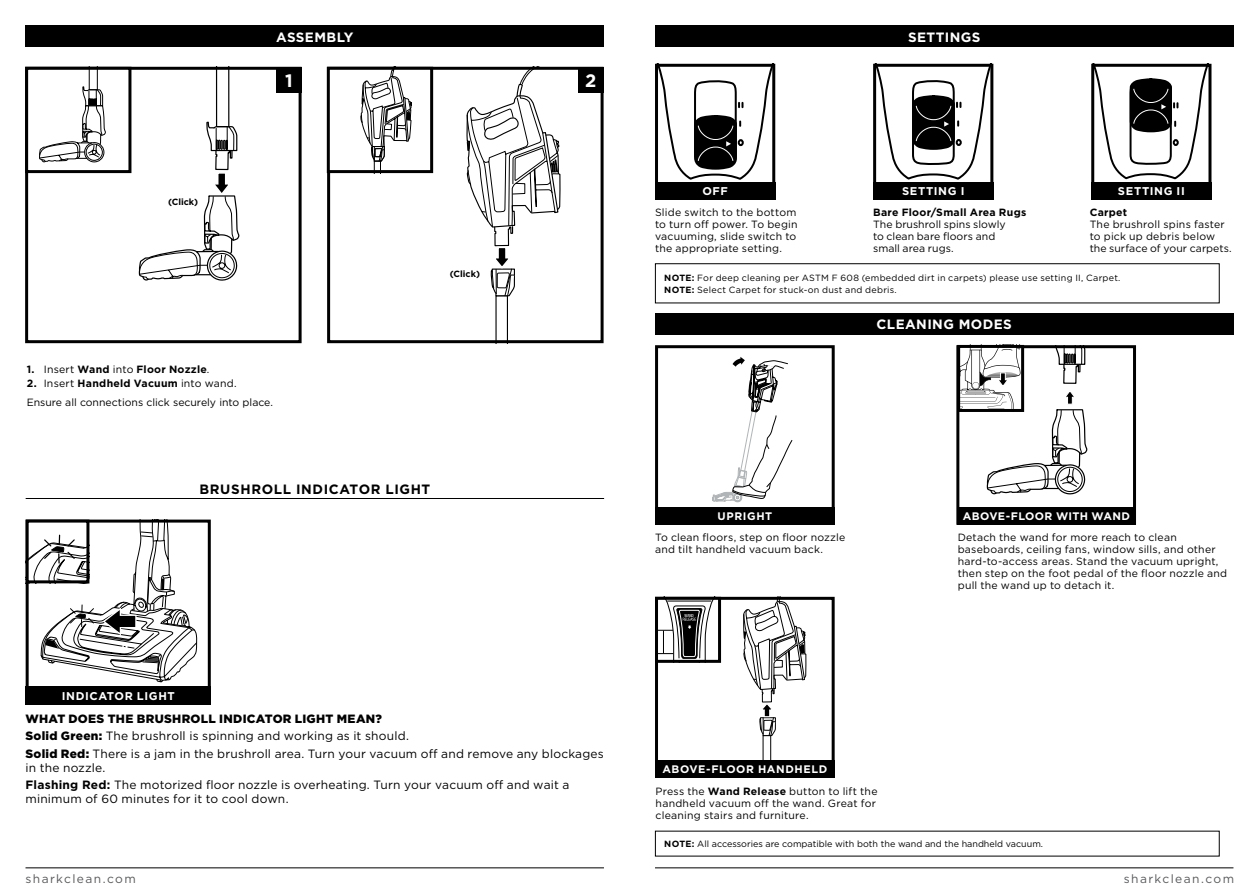
<style>
.page{position:relative;width:1259px;height:893px;background:#fff}
.page>*{position:absolute;margin:0;border:0;box-sizing:border-box;transform-origin:0 0}
.t1{font:700 18px "Gotham";color:#fff}
.t2{font:700 13.5px "Gotham";letter-spacing:.03em;color:#fff}
.t3{font:700 13.5px "Gotham";letter-spacing:.045em;color:#000}
.t4{font:12px/17.7px "Gotham";letter-spacing:.015em;color:#000}
.t5{font:12px "Gotham";letter-spacing:.115em;color:#58595b}
.t6{font:700 11.25px "Gotham";letter-spacing:.055em;color:#fff}
.t7{font:700 10.95px "Gotham";letter-spacing:.045em;color:#fff}
.t8{font:10.5px/12px "Gotham";letter-spacing:.02em;color:#000}
.t9{font:10.5px/12px "Gotham";color:#000}
.t10{font:700 10.5px "Gotham";letter-spacing:.025em;color:#000}
.t11{font:9px/12.6px "Gotham";letter-spacing:.025em;color:#000}
.t12{font:9px "Gotham";color:#000}
.t13{font:700 9px "Gotham";color:#000}
.t14{font:condensed 4.2px "Helvetica Neue LT Std";color:#fff}
.s1{font-weight:400}
.s2{font-weight:700}
.s3{font-weight:900}
</style>
<div class="page">
<div style="left:655px;top:597px;width:179px;height:179px;border:3px solid #000"></div>
<div style="left:26px;top:26px;width:578px;height:21px;background:#000"></div>
<div style="left:655px;top:26px;width:578px;height:21px;background:#000"></div>
<div style="left:655px;top:313px;width:578px;height:21px;background:#000"></div>
<div style="left:655px;top:263px;width:564px;height:40px;border:1px solid #000"></div>
<svg style="left:659px;top:68px;width:112px;height:112px"></svg>
<div style="left:655px;top:64px;width:120px;height:135px;border:3px solid #000"></div>
<svg style="left:877px;top:68px;width:112px;height:112px"></svg>
<div style="left:873px;top:64px;width:120px;height:135px;border:3px solid #000"></div>
<svg style="left:1095px;top:68px;width:112px;height:112px"></svg>
<div style="left:1091px;top:64px;width:120px;height:135px;border:3px solid #000"></div>
<div style="left:655px;top:182px;width:120px;height:17px;background:#000"></div>
<div style="left:873px;top:182px;width:120px;height:17px;background:#000"></div>
<div style="left:1091px;top:182px;width:120px;height:17px;background:#000"></div>
<div style="left:655px;top:345px;width:179px;height:180px;border:3px solid #000"></div>
<div style="left:655px;top:507px;width:180px;height:18px;background:#000"></div>
<div style="left:957px;top:507px;width:179px;height:18px;background:#000"></div>
<div style="left:956px;top:345px;width:180px;height:180px;border:3px solid #000"></div>
<div style="left:655px;top:760px;width:179px;height:18px;background:#000"></div>
<svg style="left:743px;top:597px;width:64px;height:163px"></svg>
<svg style="left:655px;top:601px;width:58px;height:70px"></svg>
<div style="left:655px;top:597px;width:66px;height:66px;border:3px solid #000"></div>
<svg style="left:957px;top:345px;width:130px;height:149px"></svg>
<div style="left:327px;top:67px;width:276px;height:276px;border:3px solid #000"></div>
<svg style="left:139px;top:71px;width:100px;height:210px"></svg>
<div style="left:25px;top:67px;width:277px;height:276px;border:3px solid #000"></div>
<svg style="left:466px;top:67px;width:95px;height:276px"></svg>
<div style="left:276px;top:67px;width:26px;height:25px;background:#000"></div>
<div style="left:578px;top:67px;width:25px;height:25px;background:#000"></div>
<svg style="left:39px;top:71px;width:67px;height:91px"></svg>
<div style="left:25px;top:67px;width:106px;height:106px;border:3px solid #000"></div>
<svg style="left:360px;top:71px;width:52px;height:98px"></svg>
<div style="left:327px;top:67px;width:106px;height:106px;border:3px solid #000"></div>
<svg style="left:712px;top:357px;width:80px;height:145px"></svg>
<div style="left:26px;top:686px;width:185px;height:19px;background:#000"></div>
<hr style="left:26px;top:498px;width:578px;height:1px;background:#000">
<div style="left:26px;top:520px;width:185px;height:185px;border:3px solid #000"></div>
<svg style="left:26px;top:520px;width:171px;height:185px"></svg>
<hr style="left:26px;top:867px;width:578px;height:1px;background:#000">
<hr style="left:655px;top:867px;width:578px;height:1px;background:#000">
<p class="t2" style="left:276px;top:28px;width:79px">ASSEMBLY</p>
<p class="t2" style="left:908px;top:28px;width:74px">SETTINGS</p>
<h1 class="t1" style="left:285px;top:68px;width:9px">1</h1>
<h1 class="t1" style="left:585px;top:68px;width:13px">2</h1>
<p class="t13" style="left:168px;top:196px;width:32px">(Click)</p>
<p class="t10" style="left:27px;top:363px;width:184px">1. <span class="s1">Insert</span> Wand <span class="s1">into</span> Floor Nozzle<span class="s1">.</span></p>
<p class="t9" style="left:27px;top:374px;width:248px;line-height:18.3px"><span class="s2">2.</span> Insert <span class="s2">Handheld Vacuum</span> into wand.<br>Ensure all connections click securely into place.</p>
<p class="t13" style="left:450px;top:268px;width:32px">(Click)</p>
<p class="t3" style="left:199px;top:480px;width:232px">BRUSHROLL INDICATOR LIGHT</p>
<p class="t6" style="left:62px;top:689px;width:114px">INDICATOR LIGHT</p>
<p class="t4" style="left:26px;top:709px;width:580px"><span class="s3">WHAT DOES THE BRUSHROLL INDICATOR LIGHT MEAN?<br>Solid Green:</span> The brushroll is spinning and working as it should.<br><span class="s3">Solid Red:</span> There is a jam in the brushroll area. Turn your vacuum off and remove any blockages</p>
<p class="t4" style="left:26px;top:758px;width:545px">in the nozzle.<br><span class="s2">Flashing Red:</span> The motorized floor nozzle is overheating. Turn your vacuum off and wait a</p>
<p class="t4" style="left:26px;top:789px;width:264px">minimum of 60 minutes for it to cool down.</p>
<p class="t6" style="left:702px;top:184px;width:27px">OFF</p>
<p class="t6" style="left:902px;top:184px;width:64px">SETTING I</p>
<p class="t6" style="left:1118px;top:184px;width:68px">SETTING II</p>
<p class="t8" style="left:655px;top:206px;width:144px">Slide switch to the bottom to turn off power. To begin vacuuming, slide switch to the appropriate setting.</p>
<p class="t10" style="left:873px;top:205px;width:155px">Bare Floor/Small Area Rugs</p>
<p class="t9" style="left:873px;top:218px;width:134px">The brushroll spins slowly to clean bare floors and small area rugs.</p>
<p class="t10" style="left:1089px;top:205px;width:39px">Carpet</p>
<p class="t8" style="left:1089px;top:218px;width:143px">The brushroll spins faster to pick up debris below the surface of your carpets.</p>
<p class="t11" style="left:664px;top:271px;width:458px"><span class="s2">NOTE:</span> For deep cleaning per ASTM F 608 (embedded dirt in carpets) please use setting II, Carpet.<br><span class="s2">NOTE:</span> Select Carpet for stuck-on dust and debris.</p>
<p class="t2" style="left:876px;top:315px;width:137px">CLEANING MODES</p>
<p class="t7" style="left:717px;top:509px;width:56px">UPRIGHT</p>
<p class="t8" style="left:655px;top:531px;width:192px">To clean floors, step on floor nozzle and tilt handheld vacuum back.</p>
<p class="t14" style="left:684px;top:613px;width:11px">WAND</p>
<p class="t7" style="left:662px;top:762px;width:166px">ABOVE-FLOOR HANDHELD</p>
<p class="t7" style="left:963px;top:509px;width:169px">ABOVE-FLOOR WITH WAND</p>
<p class="t8" style="left:957px;top:531px;width:271px">Detach the wand for more reach to clean baseboards, ceiling fans, window sills, and other hard-to-access areas. Stand the vacuum upright, then step on the foot pedal of the floor nozzle and pull the wand up to detach it.</p>
<p class="t8" style="left:655px;top:785px;width:223px">Press the <span class="s2">Wand Release</span> button to lift the handheld vacuum off the wand. Great for cleaning stairs and furniture.</p>
<p class="t12" style="left:664px;top:838px;width:380px"><span class="s2">NOTE:</span> All accessories are compatible with both the wand and the handheld vacuum.</p>
<p class="t5" style="left:26px;top:871px;width:112px">sharkclean.com</p>
<p class="t5" style="left:1123px;top:871px;width:112px">sharkclean.com</p>
</div>
